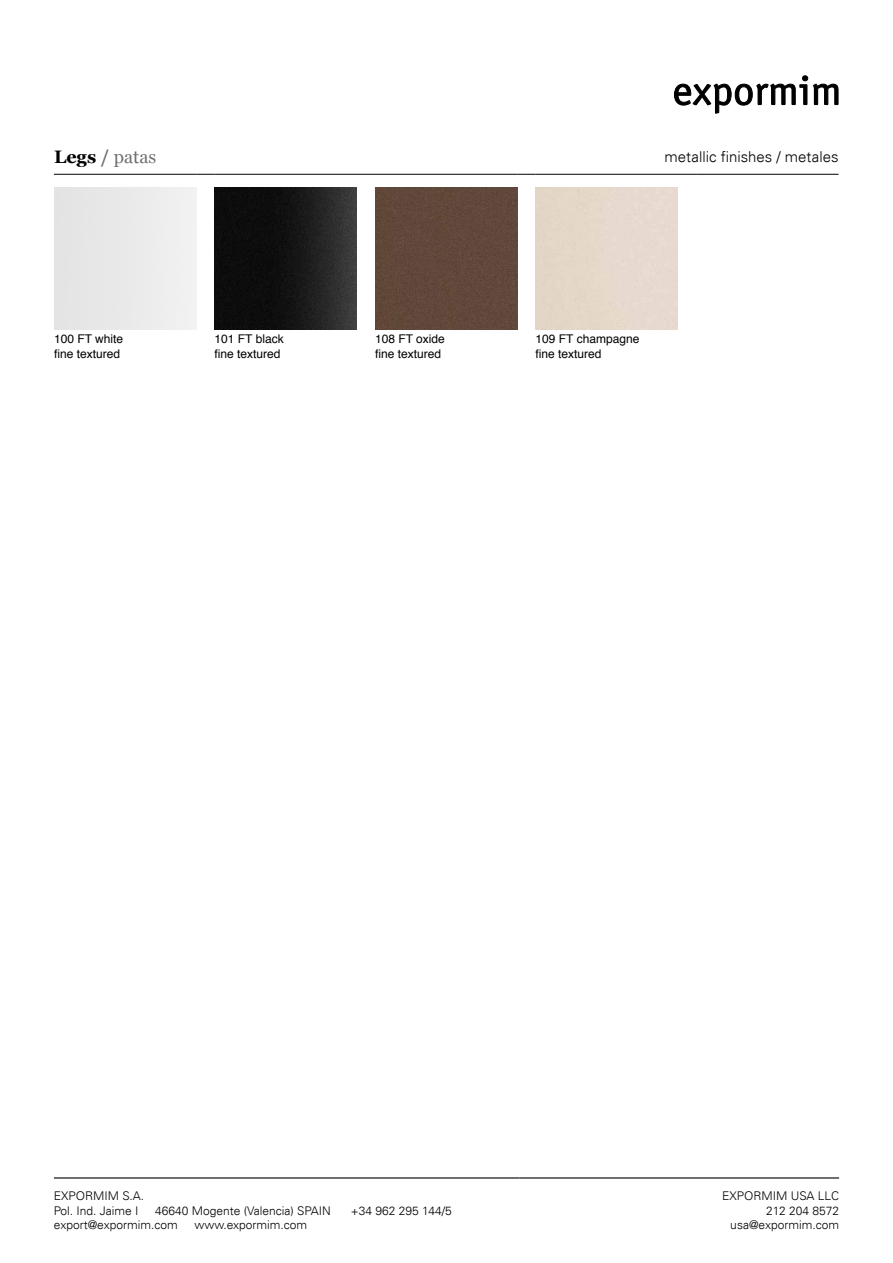
<style>
.page{position:relative;width:893px;height:1263px;background:#fff}
.page>*{position:absolute;margin:0;border:0;box-sizing:border-box;transform-origin:0 0}
.t1{font:18px "Georgia";color:#706f6f}
.t2{font:300 15px "Univers LT";color:#000}
.t3{font:300 12px/14.4px "Univers LT";color:#000}
.t4{font:12px/14.4px "Helvetica";color:#000}
.s1{font-weight:700;color:#000}
.s2{font-weight:700}
</style>
<div class="page">
<hr style="left:54px;top:174px;width:142px;height:1px;background:#000">
<svg style="left:196px;top:174px;width:19px;height:1px"></svg>
<hr style="left:215px;top:174px;width:142px;height:1px;background:#000">
<svg style="left:357px;top:174px;width:18px;height:1px"></svg>
<hr style="left:375px;top:174px;width:142px;height:1px;background:#000">
<svg style="left:517px;top:174px;width:19px;height:1px"></svg>
<hr style="left:536px;top:174px;width:142px;height:1px;background:#000">
<svg style="left:678px;top:174px;width:18px;height:1px"></svg>
<hr style="left:696px;top:174px;width:142px;height:1px;background:#000">
<svg style="left:674px;top:75px;width:164px;height:39px"></svg>
<img style="left:215px;top:187px;width:142px;height:142px">
<div style="left:375px;top:187px;width:142px;height:142px;background:#60483b"></div>
<hr style="left:54px;top:1177px;width:466px;height:1px;background:#000">
<hr style="left:520px;top:1177px;width:319px;height:1px;background:#000">
<h1 class="t1" style="left:54px;top:144px;width:104px"><span class="s1">Legs</span> <span class="s2">/</span> patas</h1>
<p class="t2" style="left:665px;top:148px;width:175px">metallic finishes / metales</p>
<p class="t4" style="left:54px;top:332px;width:71px">100 FT white fine textured</p>
<p class="t4" style="left:215px;top:332px;width:71px">101 FT black fine textured</p>
<p class="t4" style="left:375px;top:332px;width:71px">108 FT oxide fine textured</p>
<p class="t4" style="left:536px;top:332px;width:105px">109 FT champagne fine textured</p>
<p class="t3" style="left:54px;top:1189px;width:92px">EXPORMIM S.A.<br>Pol. Ind. Jaime I</p>
<p class="t3" style="left:155px;top:1203px;width:177px">46640 Mogente (Valencia) SPAIN</p>
<p class="t3" style="left:351px;top:1203px;width:102px">+34 962 295 144/5</p>
<p class="t3" style="left:54px;top:1217px;width:125px">export@expormim.com</p>
<p class="t3" style="left:194px;top:1217px;width:114px">www.expormim.com</p>
<p class="t3" style="left:722px;top:1189px;width:119px;text-align:right">EXPORMIM USA LLC<br>212 204 8572 usa@expormim.com</p>
</div>
